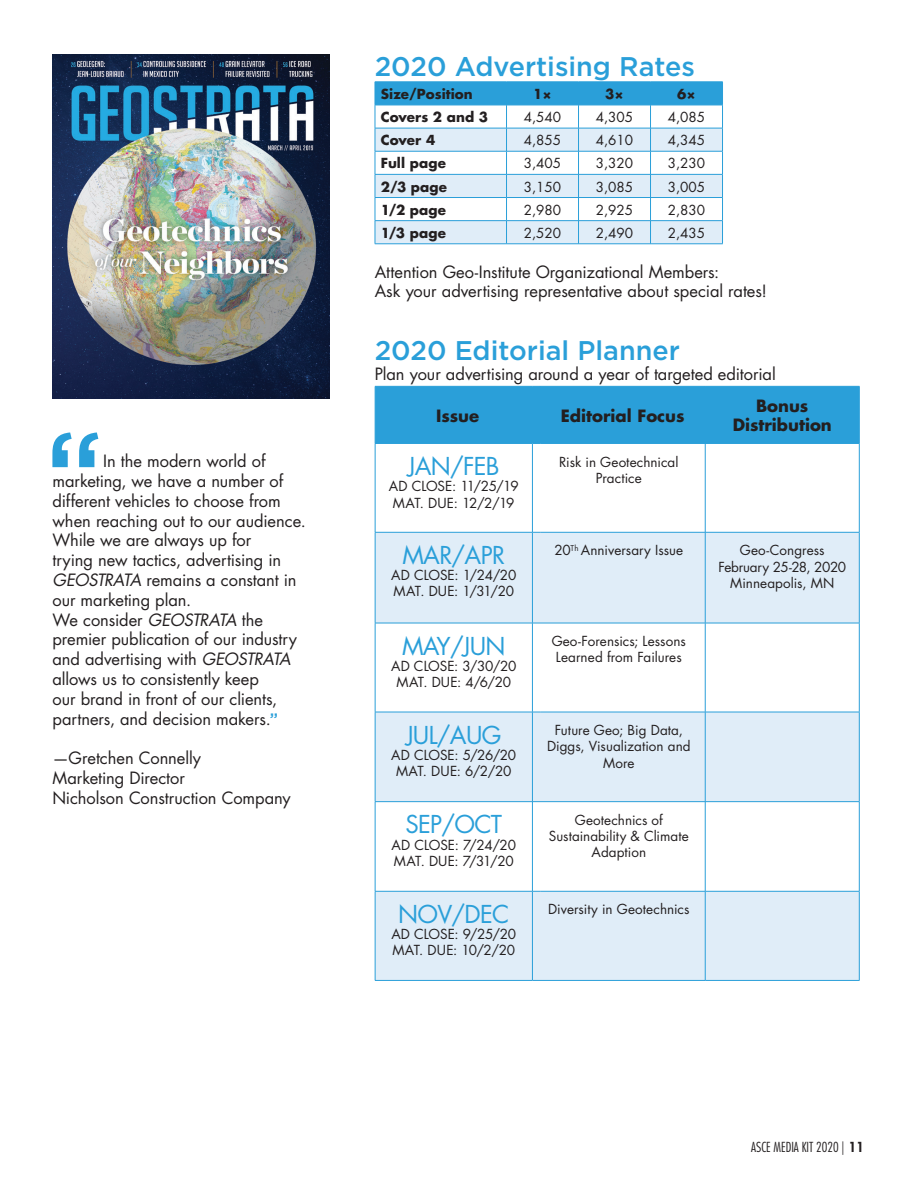
<style>
.page{position:relative;width:918px;height:1188px;background:#fff}
.page>*{position:absolute;margin:0;border:0;box-sizing:border-box;transform-origin:0 0}
.t1{font:500 27px "Gotham";color:#2a9fd9}
.t2{font:24px "Futura Std";letter-spacing:-.03em;color:#2a9fd9}
.t3{font:16.5px/19.8px "Futura Std";letter-spacing:-.005em;color:#231f20}
.t4{font:700 16.5px/19.5px "Futura Std";color:#231f20;text-align:center}
.t5{font:13.5px/16.2px "Futura Std";color:#231f20;text-align:center}
.t6{font:700 13.5px "Futura Std";color:#231f20}
.t7{font:300 condensed 13.5px "Futura Std";color:#231f20}
.s1{font-style:italic}
.s2{font-family:"Gotham";font-weight:500;color:#2a9fd9}
.s3{font-weight:800;font-stretch:normal}
</style>
<div class="page">
<img style="left:53px;top:54px;width:277px;height:345px">
<hr style="left:375px;top:244px;width:132px;height:1px;background:#2a9fd9">
<svg style="left:375px;top:82px;width:348px;height:162px"></svg>
<hr style="left:507px;top:244px;width:216px;height:1px;background:#2a9fd9">
<svg style="left:52px;top:432px;width:46px;height:35px"></svg>
<svg style="left:376px;top:533px;width:483px;height:447px;fill:#e0edf8"></svg>
<hr style="left:705px;top:386px;width:155px;height:1px;background:#2a9fd9">
<hr style="left:859px;top:387px;width:1px;height:56px;background:#2a9fd9">
<hr style="left:375px;top:444px;width:1px;height:88px;background:#2a9fd9">
<div style="left:375px;top:386px;width:484px;height:58px;background:#2a9fd9"></div>
<hr style="left:532px;top:444px;width:1px;height:88px;background:#2a9fd9">
<hr style="left:540px;top:443px;width:320px;height:1px;background:#2a9fd9">
<hr style="left:705px;top:444px;width:1px;height:88px;background:#2a9fd9">
<hr style="left:859px;top:444px;width:1px;height:88px;background:#2a9fd9">
<hr style="left:375px;top:623px;width:1px;height:89px;background:#2a9fd9">
<hr style="left:532px;top:623px;width:1px;height:89px;background:#2a9fd9">
<hr style="left:705px;top:623px;width:1px;height:89px;background:#2a9fd9">
<hr style="left:859px;top:623px;width:1px;height:89px;background:#2a9fd9">
<hr style="left:375px;top:802px;width:1px;height:89px;background:#2a9fd9">
<hr style="left:532px;top:802px;width:1px;height:89px;background:#2a9fd9">
<hr style="left:705px;top:802px;width:1px;height:89px;background:#2a9fd9">
<hr style="left:859px;top:802px;width:1px;height:89px;background:#2a9fd9">
<hr style="left:375px;top:532px;width:157px;height:1px;background:#2a9fd9">
<hr style="left:375px;top:533px;width:1px;height:90px;background:#2a9fd9">
<hr style="left:532px;top:533px;width:1px;height:90px;background:#2a9fd9">
<hr style="left:540px;top:532px;width:320px;height:1px;background:#2a9fd9">
<hr style="left:705px;top:533px;width:1px;height:90px;background:#2a9fd9">
<hr style="left:859px;top:533px;width:1px;height:90px;background:#2a9fd9">
<hr style="left:375px;top:712px;width:157px;height:1px;background:#2a9fd9">
<hr style="left:375px;top:712px;width:1px;height:89px;background:#2a9fd9">
<hr style="left:532px;top:712px;width:1px;height:89px;background:#2a9fd9">
<hr style="left:540px;top:712px;width:320px;height:1px;background:#2a9fd9">
<hr style="left:705px;top:712px;width:1px;height:89px;background:#2a9fd9">
<hr style="left:859px;top:712px;width:1px;height:89px;background:#2a9fd9">
<hr style="left:375px;top:801px;width:485px;height:1px;background:#2a9fd9">
<hr style="left:375px;top:623px;width:485px;height:1px;background:#2a9fd9">
<hr style="left:375px;top:891px;width:157px;height:1px;background:#2a9fd9">
<hr style="left:375px;top:892px;width:1px;height:88px;background:#2a9fd9">
<hr style="left:375px;top:980px;width:157px;height:1px;background:#2a9fd9">
<hr style="left:532px;top:892px;width:1px;height:88px;background:#2a9fd9">
<hr style="left:540px;top:891px;width:165px;height:1px;background:#2a9fd9">
<hr style="left:532px;top:980px;width:173px;height:1px;background:#2a9fd9">
<hr style="left:705px;top:891px;width:155px;height:1px;background:#2a9fd9">
<hr style="left:705px;top:892px;width:1px;height:88px;background:#2a9fd9">
<hr style="left:859px;top:892px;width:1px;height:88px;background:#2a9fd9">
<hr style="left:705px;top:980px;width:155px;height:1px;background:#2a9fd9">
<p class="t3" style="left:52px;top:452px;width:255px;text-indent:51px">In the modern world of marketing, we have a number of different vehicles to choose from when reaching out to our audience.<br>While we are always up for<br>trying new tactics, advertising in<br><span class="s1">GEOSTRATA</span> remains a constant in our marketing plan.<br>We consider <span class="s1">GEOSTRATA</span> the premier publication of our industry and advertising with <span class="s1">GEOSTRATA </span>allows us to consistently keep<br>our brand in front of our clients, partners, and decision makers.<span class="s2">”</span></p>
<p class="t3" style="left:52px;top:749px;width:240px">—Gretchen Connelly<br>Marketing Director<br>Nicholson Construction Company</p>
<h1 class="t1" style="left:375px;top:56px;width:322px">2020 Advertising Rates</h1>
<p class="t6" style="left:381px;top:88px;width:93px">Size/Position</p>
<p class="t6" style="left:533px;top:88px;width:20px">1×</p>
<p class="t6" style="left:605px;top:88px;width:20px">3×</p>
<p class="t6" style="left:677px;top:88px;width:20px">6×</p>
<p class="t6" style="left:381px;top:111px;width:109px">Covers 2 and 3</p>
<p class="t5" style="left:524px;top:110px;width:39px">4,540</p>
<p class="t5" style="left:596px;top:110px;width:39px">4,305</p>
<p class="t5" style="left:668px;top:110px;width:39px">4,085</p>
<p class="t6" style="left:381px;top:134px;width:56px">Cover 4</p>
<p class="t5" style="left:524px;top:133px;width:39px">4,855</p>
<p class="t5" style="left:596px;top:133px;width:39px">4,610</p>
<p class="t5" style="left:668px;top:133px;width:39px">4,345</p>
<p class="t6" style="left:381px;top:157px;width:66px">Full page</p>
<p class="t5" style="left:524px;top:156px;width:39px">3,405</p>
<p class="t5" style="left:596px;top:156px;width:39px">3,320</p>
<p class="t5" style="left:668px;top:156px;width:39px">3,230</p>
<p class="t6" style="left:381px;top:180px;width:68px">2/3 page</p>
<p class="t5" style="left:524px;top:179px;width:39px">3,150</p>
<p class="t5" style="left:596px;top:179px;width:39px">3,085</p>
<p class="t5" style="left:668px;top:179px;width:39px">3,005</p>
<p class="t6" style="left:381px;top:203px;width:67px">1/2 page</p>
<p class="t5" style="left:524px;top:202px;width:39px">2,980</p>
<p class="t5" style="left:596px;top:202px;width:39px">2,925</p>
<p class="t5" style="left:668px;top:202px;width:39px">2,830</p>
<p class="t6" style="left:381px;top:227px;width:67px">1/3 page</p>
<p class="t5" style="left:524px;top:226px;width:39px">2,520</p>
<p class="t5" style="left:596px;top:226px;width:39px">2,490</p>
<p class="t5" style="left:668px;top:226px;width:39px">2,435</p>
<p class="t3" style="left:375px;top:263px;width:394px">Attention Geo-Institute Organizational Members:<br>Ask your advertising representative about special rates!</p>
<h1 class="t1" style="left:375px;top:341px;width:307px">2020 Editorial Planner</h1>
<p class="t3" style="left:375px;top:365px;width:403px">Plan your advertising around a year of targeted editorial</p>
<p class="t4" style="left:436px;top:407px;width:45px">Issue</p>
<p class="t4" style="left:561px;top:407px;width:125px">Editorial Focus</p>
<p class="t4" style="left:733px;top:397px;width:101px">Bonus<br>Distribution</p>
<h2 class="t2" style="left:408px;top:455px;width:93px">JAN/FEB</h2>
<p class="t5" style="left:389px;top:479px;width:131px">AD CLOSE: 11/25/19<br>MAT. DUE: 12/2/19</p>
<p class="t5" style="left:559px;top:454px;width:121px">Risk in Geotechnical<br>Practice</p>
<h2 class="t2" style="left:403px;top:544px;width:104px">MAR/APR</h2>
<p class="t5" style="left:391px;top:568px;width:127px;text-align:left">AD CLOSE: 1/24/20<br>MAT. DUE: 1/31/20</p>
<h2 class="t2" style="left:402px;top:635px;width:105px">MAY/JUN</h2>
<p class="t5" style="left:391px;top:659px;width:127px">AD CLOSE: 3/30/20<br>MAT. DUE: 4/6/20</p>
<h2 class="t2" style="left:406px;top:724px;width:97px">JUL/AUG</h2>
<p class="t5" style="left:391px;top:748px;width:127px">AD CLOSE: 5/26/20<br>MAT. DUE: 6/2/20</p>
<h2 class="t2" style="left:405px;top:813px;width:98px">SEP/OCT</h2>
<p class="t5" style="left:392px;top:837px;width:126px;text-align:left">AD CLOSE: 7/24/20<br>MAT. DUE: 7/31/20</p>
<h2 class="t2" style="left:398px;top:903px;width:113px">NOV/DEC</h2>
<p class="t5" style="left:391px;top:927px;width:126px;text-align:left">AD CLOSE: 9/25/20<br>MAT. DUE: 10/2/20</p>
<p class="t5" style="left:554px;top:543px;width:130px">20<sup>Th</sup> Anniversary Issue</p>
<p class="t5" style="left:718px;top:543px;width:129px">Geo-Congress<br>February 25-28, 2020<br>Minneapolis, MN</p>
<p class="t5" style="left:552px;top:634px;width:136px">Geo-Forensics; Lessons<br>Learned from Failures</p>
<p class="t5" style="left:547px;top:723px;width:145px">Future Geo; Big Data,<br>Diggs, Visualization and<br>More</p>
<p class="t5" style="left:549px;top:813px;width:141px">Geotechnics of<br>Sustainability &amp; Climate<br>Adaption</p>
<p class="t5" style="left:548px;top:902px;width:143px">Diversity in Geotechnics</p>
<p class="t7" style="left:751px;top:1140px;width:114px">ASCE MEDIA KIT 2020 | <span class="s3">11</span></p>
</div>
